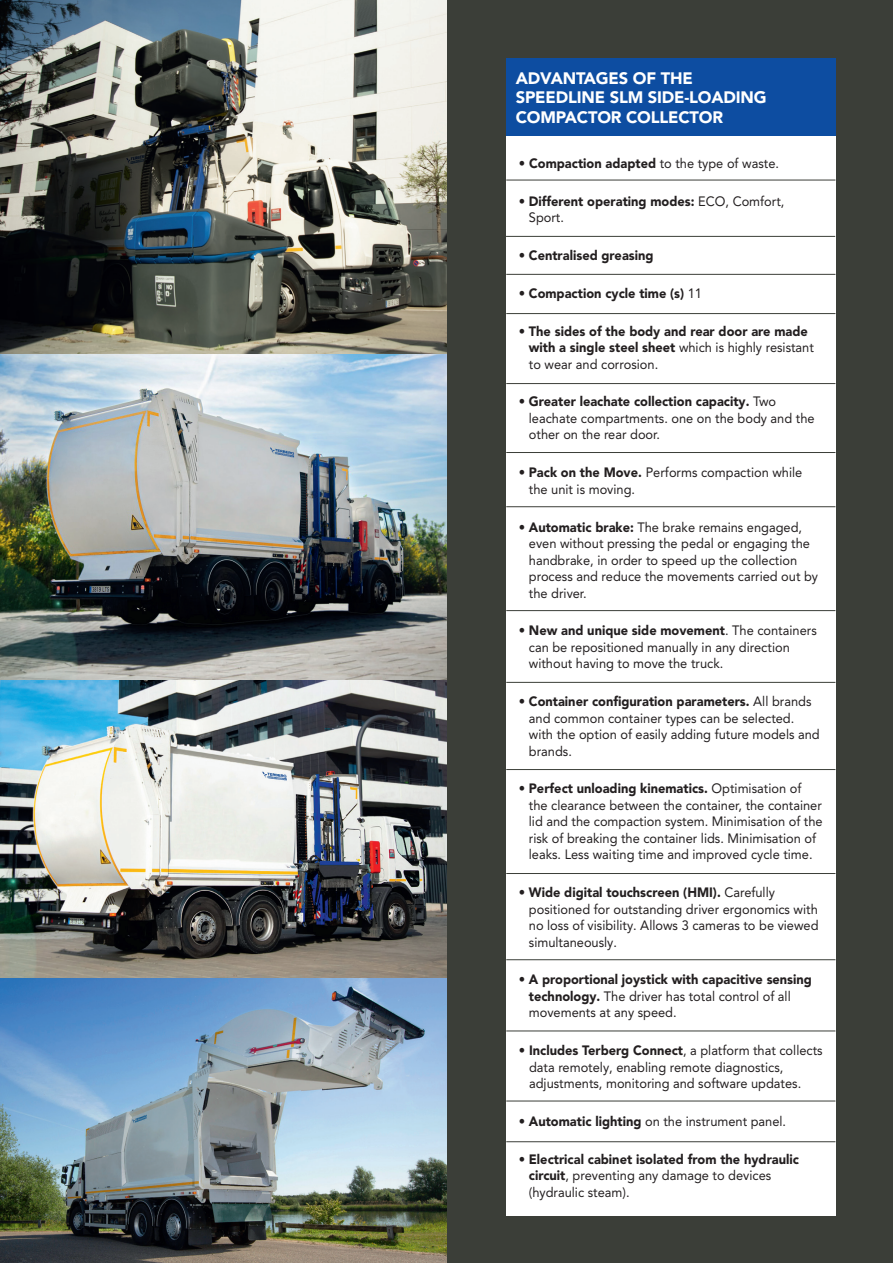
<style>
.page{position:relative;width:893px;height:1263px;background:#fff}
.page>*{position:absolute;margin:0;border:0;box-sizing:border-box;transform-origin:0 0}
.t1{font:900 16.5px/19.8px "Avenir LT Pro";letter-spacing:-.01em;color:#fff}
.t2{font:13.5px/16.5px "Avenir LT Pro";color:#231f20;scale:.95 1}
.t3{font:900 13.5px/16.5px "Avenir LT Pro";color:#231f20;scale:.95 1}
.s1{font-weight:400}
.s2{font-weight:900}
</style>
<div class="page">
<div style="left:446px;top:0;width:447px;height:1263px;background:#3b3e38"></div>
<img style="left:0;top:0;width:446px;height:1263px">
<div style="left:506px;top:58px;width:329px;height:79px;background:#0d4da1"></div>
<div style="left:506px;top:137px;width:329px;height:1079px;background:#fff"></div>
<hr style="left:506px;top:180px;width:329px;height:1px;background:#3b3e38">
<hr style="left:506px;top:313px;width:329px;height:1px;background:#3b3e38">
<hr style="left:506px;top:274px;width:329px;height:1px;background:#3b3e38">
<hr style="left:506px;top:236px;width:329px;height:1px;background:#3b3e38">
<hr style="left:506px;top:452px;width:329px;height:1px;background:#3b3e38">
<hr style="left:506px;top:383px;width:329px;height:1px;background:#3b3e38">
<hr style="left:506px;top:610px;width:329px;height:1px;background:#3b3e38">
<hr style="left:506px;top:682px;width:329px;height:1px;background:#3b3e38">
<hr style="left:506px;top:769px;width:329px;height:1px;background:#3b3e38">
<hr style="left:506px;top:873px;width:329px;height:1px;background:#3b3e38">
<hr style="left:506px;top:959px;width:329px;height:1px;background:#3b3e38">
<hr style="left:506px;top:1030px;width:329px;height:1px;background:#3b3e38">
<hr style="left:506px;top:1101px;width:329px;height:1px;background:#3b3e38">
<hr style="left:506px;top:1141px;width:329px;height:1px;background:#3b3e38">
<hr style="left:506px;top:506px;width:329px;height:1px;background:#3b3e38">
<p class="t1" style="left:516px;top:68px;width:252px">ADVANTAGES OF THE<br>SPEEDLINE SLM SIDE-LOADING<br>COMPACTOR COLLECTOR</p>
<p class="t3" style="left:519px;top:155px;width:275px">• Compaction adapted <span class="s1">to the type of waste.</span></p>
<p class="t3" style="left:529px;top:193px;width:271px;text-indent:-10px"><span class="s1">•</span> Different operating modes: <span class="s1">ECO, Comfort,<br>Sport.</span></p>
<p class="t3" style="left:519px;top:247px;width:143px"><span class="s1">•</span> Centralised greasing</p>
<p class="t3" style="left:519px;top:285px;width:194px"><span class="s1">•</span> Compaction cycle time (s) <span class="s1">11</span></p>
<p class="t3" style="left:529px;top:323px;width:302px;text-indent:-10px"><span class="s1">•</span> The sides of the body and rear door are made with a single steel sheet <span class="s1">which is highly resistant to wear and corrosion.</span></p>
<p class="t2" style="left:529px;top:393px;width:302px;text-indent:-10px">• <span class="s2">Greater leachate collection capacity.</span> Two leachate compartments. one on the body and the other on the rear door.</p>
<p class="t2" style="left:529px;top:464px;width:289px;text-indent:-10px">• <span class="s2">Pack on the Move.</span> Performs compaction while the unit is moving.</p>
<p class="t2" style="left:529px;top:518px;width:306px;text-indent:-10px">• <span class="s2">Automatic brake:</span> The brake remains engaged, even without pressing the pedal or engaging the handbrake, in order to speed up the collection process and reduce the movements carried out by the driver.</p>
<p class="t2" style="left:529px;top:622px;width:305px;text-indent:-10px">• <span class="s2">New and unique side movement</span>. The containers can be repositioned manually in any direction without having to move the truck.</p>
<p class="t2" style="left:529px;top:693px;width:308px;text-indent:-10px">• <span class="s2">Container configuration parameters.</span> All brands and common container types can be selected. with the option of easily adding future models and brands.</p>
<p class="t2" style="left:529px;top:780px;width:311px;text-indent:-10px">• <span class="s2">Perfect unloading kinematics.</span> Optimisation of the clearance between the container, the container lid and the compaction system. Minimisation of the risk of breaking the container lids. Minimisation of leaks. Less waiting time and improved cycle time.</p>
<p class="t2" style="left:529px;top:884px;width:306px;text-indent:-10px">• <span class="s2">Wide digital touchscreen (HMI).</span> Carefully positioned for outstanding driver ergonomics with no loss of visibility. Allows 3 cameras to be viewed simultaneously.</p>
<p class="t3" style="left:529px;top:971px;width:300px;text-indent:-10px"><span class="s1">•</span> A proportional joystick with capacitive sensing technology. <span class="s1">The driver has total control of all movements at any speed.</span></p>
<p class="t2" style="left:529px;top:1042px;width:311px;text-indent:-10px">• <span class="s2">Includes Terberg Connect</span>, a platform that collects data remotely, enabling remote diagnostics, adjustments, monitoring and software updates.</p>
<p class="t2" style="left:519px;top:1113px;width:283px">• <span class="s2">Automatic lighting</span> on the instrument panel.</p>
<p class="t3" style="left:529px;top:1151px;width:286px;text-indent:-10px"><span class="s1">•</span> Electrical cabinet isolated from the hydraulic circuit<span class="s1">, preventing any damage to devices (hydraulic steam).</span></p>
</div>
